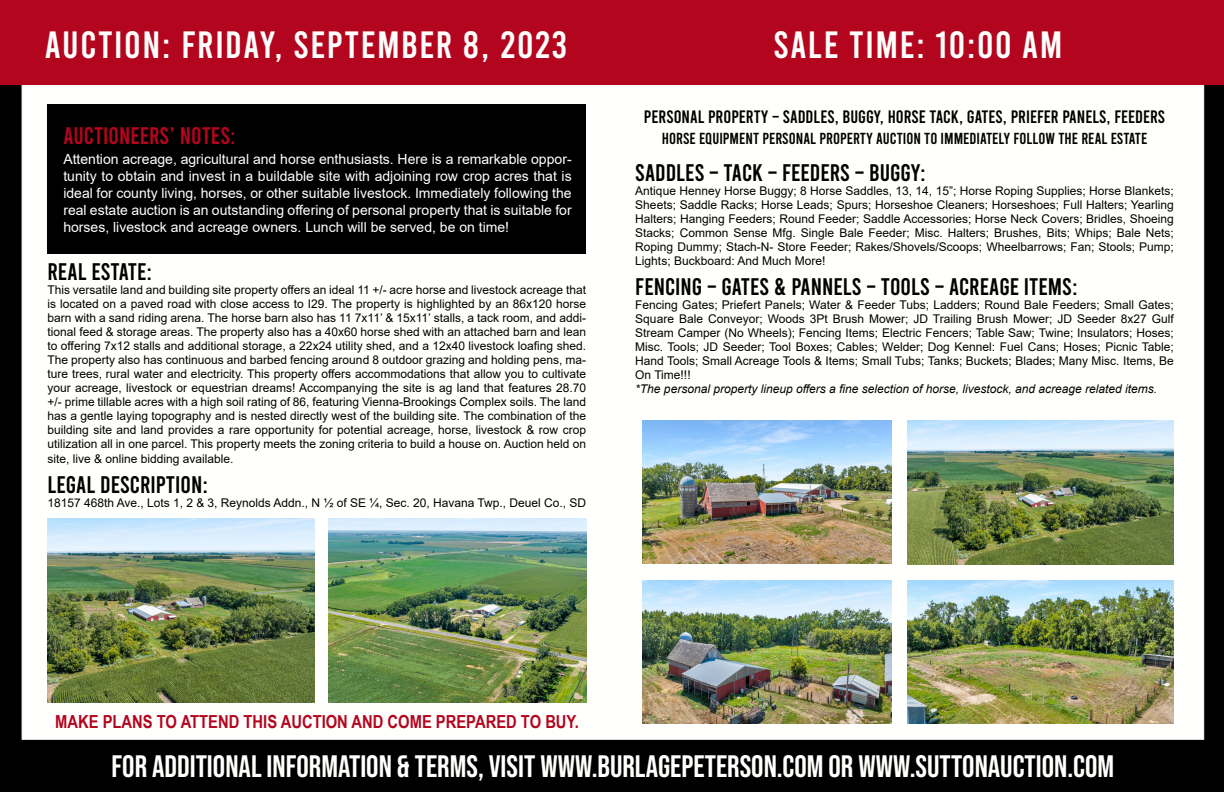
<style>
.page{position:relative;width:1224px;height:792px;background:#000}
.page>*{position:absolute;margin:0;border:0;box-sizing:border-box;transform-origin:0 0}
.t1{font:38px "Bebas";letter-spacing:.04em;color:#fffffd}
.t2{font:31px "Bebas Neue";color:#fffffd}
.t3{font:24px "Bebas";color:#000}
.t4{font:24px "Bebas";color:#b3051e}
.t5{font:18px "Bebas";color:#000}
.t6{font:700 18px "Arial Narrow";color:#b3051e}
.t7{font:16px "Bebas";color:#000}
.t8{font:14px/17px "Arial";color:#fff;text-align:justify}
.t9{font:12px/14.1px "Arial";color:#000;text-align:justify}
.t10{font:italic 12px "Arial";color:#000}
</style>
<div class="page">
<div style="left:22px;top:45px;width:1182px;height:695px;background:#fffffd;border:1px solid #fff"></div>
<div style="left:0;top:0;width:1224px;height:85px;background:#b3051e"></div>
<div style="left:48px;top:104px;width:538px;height:150px;background:#000"></div>
<img style="left:642px;top:580px;width:249px;height:143px">
<img style="left:907px;top:580px;width:267px;height:143px">
<img style="left:48px;top:518px;width:266px;height:185px">
<img style="left:328px;top:518px;width:258px;height:185px">
<img style="left:642px;top:421px;width:249px;height:143px">
<img style="left:907px;top:421px;width:267px;height:143px">
<p class="t1" style="left:45px;top:26px;width:524px">AUCTION: FRIDAY, SEPTEMBER 8, 2023</p>
<p class="t4" style="left:63px;top:124px;width:174px">AUCTIONEERS’ NOTES:</p>
<p class="t8" style="left:63px;top:151px;width:510px">Attention acreage, agricultural and horse enthusiasts. Here is a remarkable oppor&shy;tunity to obtain and invest in a buildable site with adjoining row crop acres that is ideal for county living, horses, or other suitable livestock. Immediately following the real estate auction is an outstanding offering of personal property that is suitable for horses, livestock and acreage owners. Lunch will be served, be on time!</p>
<p class="t3" style="left:48px;top:260px;width:106px">REAL ESTATE:</p>
<p class="t9" style="left:48px;top:283px;width:540px">This versatile land and building site property offers an ideal 11 +/- acre horse and livestock acreage that is located on a paved road with close access to I29. The property is highlighted by an 86x120 horse barn with a sand riding arena. The horse barn also has 11 7x11’ &amp; 15x11’ stalls, a tack room, and addi&shy;tional feed &amp; storage areas. The property also has a 40x60 horse shed with an attached barn and lean to offering 7x12 stalls and additional storage, a 22x24 utility shed, and a 12x40 livestock loafing shed.<br>The property also has continuous and barbed fencing around 8 outdoor grazing and holding pens, ma&shy;ture trees, rural water and electricity. This property offers accommodations that allow you to cultivate your acreage, livestock or equestrian dreams! Accompanying the site is ag land that features 28.70 +/- prime tillable acres with a high soil rating of 86, featuring Vienna-Brookings Complex soils. The land has a gentle laying topography and is nested directly west of the building site. The combination of the building site and land provides a rare opportunity for potential acreage, horse, livestock &amp; row crop utilization all in one parcel. This property meets the zoning criteria to build a house on. Auction held on site, live &amp; online bidding available.</p>
<p class="t3" style="left:48px;top:473px;width:162px">LEGAL DESCRIPTION:</p>
<p class="t9" style="left:48px;top:496px;width:540px">18157 468th Ave., Lots 1, 2 &amp; 3, Reynolds Addn., N ½ of SE ¼, Sec. 20, Havana Twp., Deuel Co., SD</p>
<p class="t1" style="left:773px;top:26px;width:291px">SALE TIME: 10:00 AM</p>
<p class="t5" style="left:644px;top:108px;width:9px">PERSONAL</p>
<p class="t5" style="left:708px;top:108px;width:9px">PROPERTY</p>
<p class="t5" style="left:772px;top:108px;width:20px">– SADDLES</p>
<p class="t5" style="left:835px;top:108px;width:17px">, BUGGY</p>
<p class="t5" style="left:880px;top:108px;width:25px">, HORSE</p>
<p class="t5" style="left:930px;top:108px;width:46px">TACK, GATES</p>
<p class="t5" style="left:1003px;top:108px;width:16px">, PRIEFER</p>
<p class="t5" style="left:1062px;top:108px;width:9px">PANELS</p>
<p class="t5" style="left:1106px;top:108px;width:16px">, FEEDERS</p>
<p class="t7" style="left:662px;top:131px;width:487px">HORSE EQUIPMENT PERSONAL PROPERTY AUCTION TO IMMEDIATELY FOLLOW THE REAL ESTATE</p>
<p class="t3" style="left:635px;top:161px;width:11px">SADDLES</p>
<p class="t3" style="left:709px;top:161px;width:84px">– TAC K – FEEDERS</p>
<p class="t3" style="left:855px;top:161px;width:26px">– BUGGY</p>
<p class="t3" style="left:920px;top:161px;width:7px">:</p>
<p class="t9" style="left:635px;top:184px;width:540px">Antique Henney Horse Buggy; 8 Horse Saddles, 13, 14, 15”; Horse Roping Supplies; Horse Blankets; Sheets; Saddle Racks; Horse Leads; Spurs; Horseshoe Cleaners; Horseshoes; Full Halters; Yearling Halters; Hanging Feeders; Round Feeder; Saddle Accessories; Horse Neck Covers; Bridles, Shoeing Stacks; Common Sense Mfg. Single Bale Feeder; Misc. Halters; Brushes, Bits; Whips; Bale Nets; Roping Dummy; Stach-N- Store Feeder; Rakes/Shovels/Scoops; Wheelbarrows; Fan; Stools; Pump; Lights; Buckboard: And Much More!</p>
<p class="t3" style="left:635px;top:275px;width:11px">FENCING</p>
<p class="t3" style="left:707px;top:275px;width:25px">– GATES</p>
<p class="t3" style="left:774px;top:275px;width:28px">&amp; PANNELS</p>
<p class="t3" style="left:866px;top:275px;width:25px">– TOOLS</p>
<p class="t3" style="left:935px;top:275px;width:26px">– ACREAGE</p>
<p class="t3" style="left:1024px;top:275px;width:11px">ITEMS</p>
<p class="t3" style="left:1072px;top:275px;width:7px">:</p>
<p class="t9" style="left:635px;top:298px;width:540px">Fencing Gates; Priefert Panels; Water &amp; Feeder Tubs; Ladders; Round Bale Feeders; Small Gates; Square Bale Conveyor; Woods 3Pt Brush Mower; JD Trailing Brush Mower; JD Seeder 8x27 Gulf Stream Camper (No Wheels); Fencing Items; Electric Fencers; Table Saw; Twine; Insulators; Hoses; Misc. Tools; JD Seeder; Tool Boxes; Cables; Welder; Dog Kennel: Fuel Cans; Hoses; Picnic Table; Hand Tools; Small Acreage Tools &amp; Items; Small Tubs; Tanks; Buckets; Blades; Many Misc. Items, Be On Time!!!</p>
<p class="t10" style="left:635px;top:381px;width:523px">*The personal property lineup offers a fine selection of horse, livestock, and acreage related items.</p>
<p class="t6" style="left:55px;top:708px;width:525px">MAKE PLANS TO ATTEND THIS AUCTION AND COME PREPARED TO BUY.</p>
<p class="t2" style="left:112px;top:749px;width:1004px">FOR ADDITIONAL INFORMATION &amp; TERMS, VISIT WWW.BURLAGEPETERSON.COM OR WWW.SUTTONAUCTION.COM</p>
</div>
